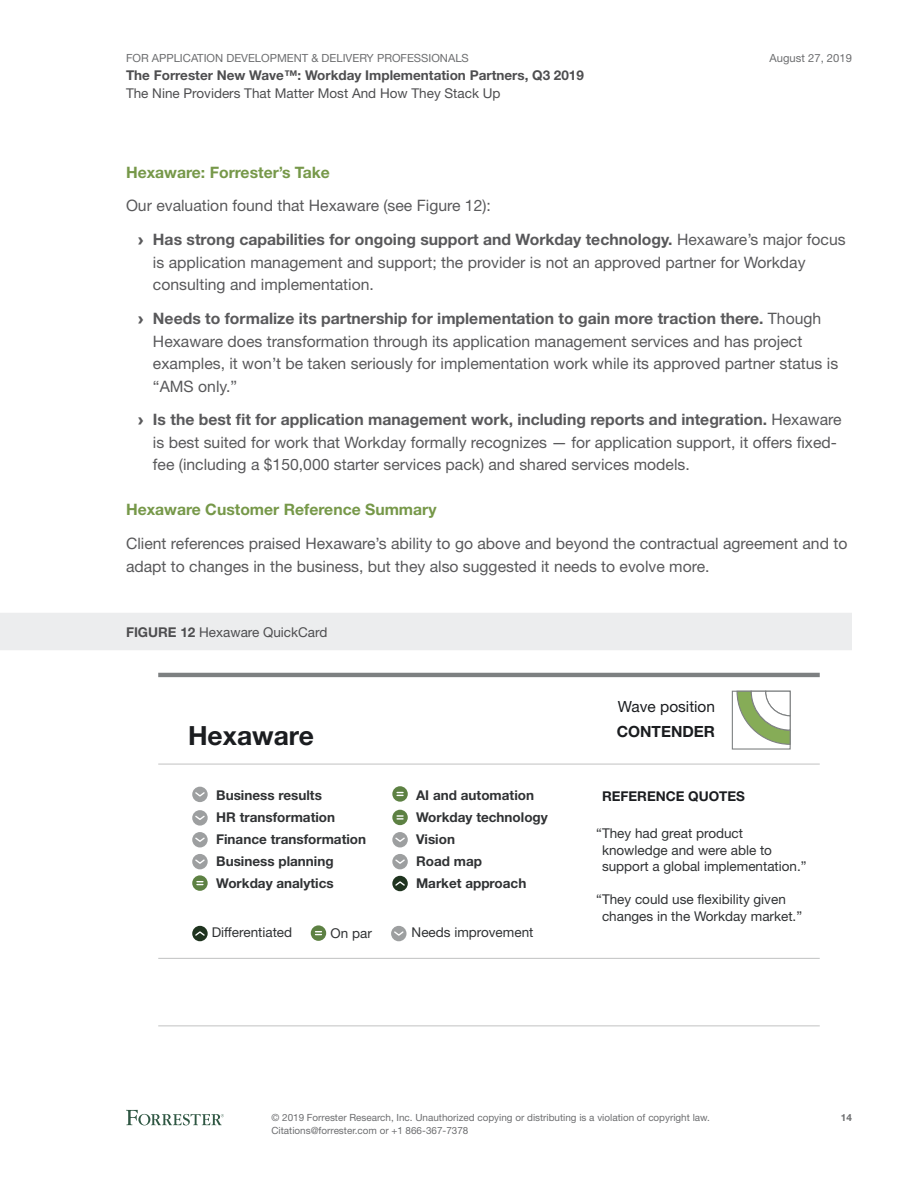
<style>
.page{position:relative;width:918px;height:1188px;background:#fff}
.page>*{position:absolute;margin:0;border:0;box-sizing:border-box;transform-origin:0 0}
.t1{font:700 26.4px "Helvetica Neue LT Std";color:#1b1d20}
.t2{font:15.75px/22.5px "Helvetica Neue LT Std";color:#59595b}
.t3{font:700 15.75px "Helvetica Neue LT Std";color:#769849}
.t4{font:15.45px "Helvetica Neue LT Std";color:#1b1d20}
.t5{font:700 15.45px "Helvetica Neue LT Std";color:#1b1d20}
.t6{font:13.5px/16.5px "Helvetica Neue LT Std";color:#303234}
.t7{font:700 13.5px/22px "Helvetica Neue LT Std";color:#303234}
.t8{font:13.5px "Helvetica Neue LT Std";color:#4e4e50}
.t9{font:700 13.5px "Helvetica Neue LT Std";color:#4e4e50}
.t10{font:700 13.5px "Helvetica Neue LT Std";color:#1b1d20}
.t11{font:11.25px "Helvetica Neue LT Std";color:#6d6e70}
.t12{font:9.9px/12.8px "Helvetica Neue LT Std";color:#6d6e70}
.t13{font:700 9.9px "Helvetica Neue LT Std";color:#6d6e70}
.s1{font-family:"Arial";font-weight:900}
.s2{font-weight:700}
</style>
<div class="page">
<svg style="left:126px;top:1110px;width:98px;height:15px"></svg>
<div style="left:0;top:613px;width:852px;height:37px;background:#ecedee"></div>
<hr style="left:158px;top:673px;width:662px;height:4px;background:#7d8081">
<hr style="left:158px;top:764px;width:662px;height:1px;background:#c1c2c2">
<hr style="left:158px;top:958px;width:662px;height:1px;background:#c1c2c2">
<svg style="left:192px;top:926px;width:16px;height:15px"></svg>
<svg style="left:194px;top:930px;width:12px;height:7px"></svg>
<div style="left:391px;top:926px;width:16px;height:15px;background:#9d9fa0;border-radius:50%"></div>
<svg style="left:394px;top:931px;width:10px;height:5px"></svg>
<svg style="left:311px;top:925px;width:15px;height:16px"></svg>
<svg style="left:316px;top:931px;width:5px;height:4px"></svg>
<hr style="left:158px;top:1025px;width:662px;height:1px;background:#c1c2c2">
<div style="left:192px;top:787px;width:16px;height:15px;background:#9d9fa0;border-radius:50%"></div>
<svg style="left:195px;top:792px;width:10px;height:5px"></svg>
<svg style="left:392px;top:786px;width:16px;height:16px"></svg>
<svg style="left:397px;top:792px;width:6px;height:4px"></svg>
<svg style="left:392px;top:810px;width:16px;height:15px"></svg>
<svg style="left:397px;top:815px;width:6px;height:5px"></svg>
<div style="left:392px;top:832px;width:16px;height:15px;background:#9d9fa0;border-radius:50%"></div>
<svg style="left:395px;top:837px;width:10px;height:5px"></svg>
<div style="left:392px;top:854px;width:16px;height:15px;background:#9d9fa0;border-radius:50%"></div>
<svg style="left:395px;top:859px;width:10px;height:5px"></svg>
<svg style="left:392px;top:876px;width:16px;height:15px"></svg>
<svg style="left:394px;top:880px;width:12px;height:7px"></svg>
<svg style="left:192px;top:875px;width:16px;height:16px"></svg>
<svg style="left:197px;top:881px;width:6px;height:4px"></svg>
<div style="left:192px;top:832px;width:16px;height:15px;background:#9d9fa0;border-radius:50%"></div>
<svg style="left:195px;top:837px;width:10px;height:5px"></svg>
<div style="left:192px;top:854px;width:16px;height:15px;background:#9d9fa0;border-radius:50%"></div>
<svg style="left:195px;top:859px;width:10px;height:5px"></svg>
<svg style="left:192px;top:810px;width:16px;height:16px"></svg>
<svg style="left:194px;top:814px;width:12px;height:7px"></svg>
<div style="left:732px;top:691px;width:59px;height:59px;background:#fff;border:1px solid #7d8081"></div>
<svg style="left:736px;top:690px;width:55px;height:55px"></svg>
<p class="t11" style="left:126px;top:51px;width:344px">For Application Development &amp; Delivery Professionals</p>
<p class="t9" style="left:126px;top:67px;width:460px">The Forrester New Wave™: Workday Implementation Partners, Q3 2019</p>
<p class="t8" style="left:126px;top:85px;width:376px">The Nine Providers That Matter Most And How They Stack Up</p>
<p class="t11" style="left:770px;top:51px;width:84px">August 27, 2019</p>
<p class="t3" style="left:126px;top:162px;width:205px">Hexaware: Forrester’s Take</p>
<p class="t2" style="left:138px;top:189px;width:709px;line-height:33.8px;text-indent:-12px">Our evaluation found that Hexaware (see Figure 12):<br><span class="s1">›</span> <span class="s2">Has strong capabilities for ongoing support and Workday technology.</span> Hexaware’s major focus</p>
<p class="t2" style="left:153px;top:251px;width:654px">is application management and support; the provider is not an approved partner for Workday consulting and implementation.</p>
<p class="t2" style="left:153px;top:307px;width:687px;text-indent:-15px"><span class="s1">›</span> <span class="s2">Needs to formalize its partnership for implementation to gain more traction there.</span> Though Hexaware does transformation through its application management services and has project examples, it won’t be taken seriously for implementation work while its approved partner status is “AMS only.”</p>
<p class="t2" style="left:153px;top:408px;width:690px;text-indent:-15px"><span class="s1">›</span> <span class="s2">Is the best fit for application management work, including reports and integration.</span> Hexaware is best suited for work that Workday formally recognizes — for application support, it offers fixed&shy;fee (including a $150,000 starter services pack) and shared services models.</p>
<p class="t3" style="left:126px;top:500px;width:312px">Hexaware Customer Reference Summary</p>
<p class="t2" style="left:126px;top:532px;width:723px">Client references praised Hexaware’s ability to go above and beyond the contractual agreement and to adapt to changes in the business, but they also suggested it needs to evolve more.</p>
<p class="t8" style="left:126px;top:624px;width:203px"><span class="s2">FIGURE 12</span> Hexaware QuickCard</p>
<h1 class="t1" style="left:188px;top:719px;width:127px">Hexaware</h1>
<p class="t7" style="left:216px;top:784px;width:152px">Business results<br>HR transformation<br>Finance transformation<br>Business planning<br>Workday analytics</p>
<p class="t7" style="left:416px;top:784px;width:133px">AI and automation<br>Workday technology<br>Vision<br>Road map<br>Market approach</p>
<p class="t6" style="left:212px;top:924px;width:82px">Differentiated</p>
<p class="t6" style="left:331px;top:924px;width:43px">On par</p>
<p class="t6" style="left:412px;top:924px;width:123px">Needs improvement</p>
<p class="t4" style="left:618px;top:697px;width:99px">Wave position</p>
<p class="t5" style="left:617px;top:722px;width:100px">CONTENDER</p>
<p class="t10" style="left:602px;top:788px;width:145px">REFERENCE QUOTES</p>
<p class="t6" style="left:602px;top:825px;width:206px;text-indent:-6px">“They had great product knowledge and were able to support a global implementation.”</p>
<p class="t6" style="left:602px;top:891px;width:202px;text-indent:-6px">“They could use flexibility given changes in the Workday market.”</p>
<p class="t12" style="left:272px;top:1111px;width:440px">© 2019 Forrester Research, I nc. Unauthorized copying or distributing is a violation of copyright law.<br>Citations@forrester.com or +1 866-367-7378</p>
<p class="t13" style="left:841px;top:1112px;width:13px">14</p>
</div>
